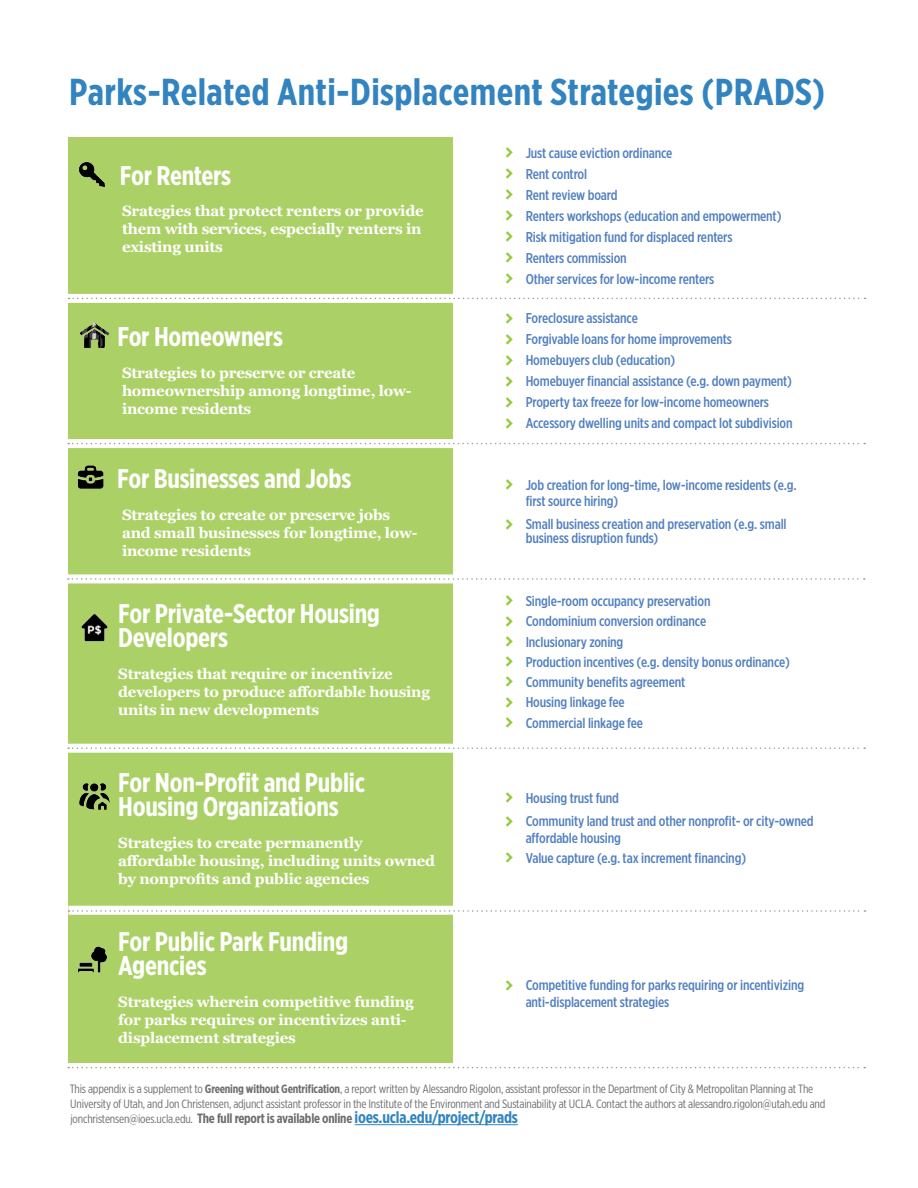
<style>
.page{position:relative;width:918px;height:1188px;background:#fff}
.page>*{position:absolute;margin:0;border:0;box-sizing:border-box;transform-origin:0 0}
.sub{font:700 37.5px "Gotham X Narrow";letter-spacing:.01em;color:#3284c1}
.subhead{font:700 27px/24px "Gotham X Narrow";letter-spacing:-.01em;color:#fff}
.body_9_5_12_5{font:700 15px/18px "Georgia";letter-spacing:-.015em;color:#fff}
.t1{font:500 14.25px/16.5px "Gotham X Narrow";letter-spacing:-.01em;color:#517fc0}
.body_9_5_12_5-2{font:700 13.5px "Gotham X Narrow";letter-spacing:-.015em;color:#6c6d70}
.body_9_5_12_5-3{font:12px/15px "Gotham X Narrow";letter-spacing:-.015em;color:#6c6d70}
.s1{font-family:"Click Bits Arrows 2";font-weight:400;font-size:13.5px;color:#96c942}
.s2{font-weight:700}
.s3{font-weight:400;font-size:12px}
.s4{font-size:16.5px;color:#3284c1}
</style>
<div class="page">
<div style="left:68px;top:138px;width:384px;height:925px;background:#abd166"></div>
<img style="left:79px;top:323px;width:31px;height:25px">
<img style="left:77px;top:465px;width:27px;height:24px">
<img style="left:81px;top:613px;width:27px;height:28px">
<img style="left:78px;top:946px;width:29px;height:27px">
<img style="left:79px;top:783px;width:31px;height:27px">
<img style="left:78px;top:161px;width:28px;height:26px">
<div style="left:67px;top:294px;width:795px;height:9px;background:#fff"></div>
<svg style="left:69px;top:298px;width:797px;height:1px"></svg>
<div style="left:67px;top:439px;width:796px;height:9px;background:#fff"></div>
<svg style="left:68px;top:443px;width:797px;height:1px"></svg>
<div style="left:67px;top:574px;width:796px;height:9px;background:#fff"></div>
<div style="left:68px;top:744px;width:795px;height:9px;background:#fff"></div>
<svg style="left:68px;top:578px;width:797px;height:2px"></svg>
<svg style="left:68px;top:747px;width:797px;height:2px"></svg>
<hr style="left:355px;top:1124px;width:163px;height:1px;background:#3284c1">
<div style="left:68px;top:906px;width:796px;height:9px;background:#fff"></div>
<svg style="left:69px;top:910px;width:796px;height:2px"></svg>
<svg style="left:68px;top:1067px;width:797px;height:1px"></svg>
<p class="sub" style="left:69px;top:68px;width:758px">Parks-Related Anti-Displacement Strategies (PRADS)</p>
<p class="subhead" style="left:120px;top:163px;width:113px">For Renters</p>
<p class="body_9_5_12_5" style="left:122px;top:202px;width:303px">Srategies that protect renters or provide them with services, especially renters in existing units</p>
<p class="subhead" style="left:117px;top:324px;width:167px">For Homeowners</p>
<p class="body_9_5_12_5" style="left:122px;top:363px;width:291px">Strategies to preserve or create homeownership among longtime, low&shy;income residents</p>
<p class="subhead" style="left:117px;top:467px;width:236px">For Businesses and Jobs</p>
<p class="body_9_5_12_5" style="left:122px;top:506px;width:297px">Strategies to create or preserve jobs and small businesses for longtime, low&shy;income residents</p>
<p class="subhead" style="left:118px;top:602px;width:263px">For Private-Sector Housing<br>Developers</p>
<p class="body_9_5_12_5" style="left:118px;top:665px;width:313px">Strategies that require or incentivize developers to produce affordable housing units in new developments</p>
<p class="subhead" style="left:118px;top:771px;width:248px">For Non-Profit and Public<br>Housing Organizations</p>
<p class="body_9_5_12_5" style="left:118px;top:834px;width:318px">Strategies to create permanently affordable housing, including units owned by nonprofits and public agencies</p>
<p class="t1" style="left:505px;top:144px;width:169px"><span class="s1">7</span> Just cause eviction ordinance</p>
<p class="t1" style="left:505px;top:165px;width:83px"><span class="s1">7</span> Rent control</p>
<p class="t1" style="left:505px;top:186px;width:114px"><span class="s1">7</span> Rent review board</p>
<p class="t1" style="left:505px;top:207px;width:278px"><span class="s1">7</span> Renters workshops (education and empowerment)</p>
<p class="t1" style="left:505px;top:228px;width:229px"><span class="s1">7</span> Risk mitigation fund for displaced renters</p>
<p class="t1" style="left:505px;top:249px;width:123px"><span class="s1">7</span> Renters commission</p>
<p class="t1" style="left:505px;top:270px;width:210px"><span class="s1">7</span> Other services for low-income renters</p>
<p class="t1" style="left:505px;top:310px;width:134px"><span class="s1">7</span> Foreclosure assistance</p>
<p class="t1" style="left:505px;top:331px;width:228px"><span class="s1">7</span> Forgivable loans for home improvements</p>
<p class="t1" style="left:505px;top:352px;width:171px"><span class="s1">7</span> Homebuyers club (education)</p>
<p class="t1" style="left:505px;top:373px;width:288px"><span class="s1">7</span> Homebuyer financial assistance (e.g. down payment)</p>
<p class="t1" style="left:505px;top:394px;width:265px"><span class="s1">7</span> Property tax freeze for low-income homeowners</p>
<p class="t1" style="left:505px;top:415px;width:289px"><span class="s1">7</span> Accessory dwelling units and compact lot subdivision</p>
<p class="t1" style="left:526px;top:476px;width:272px;text-indent:-20px"><span class="s1">7</span> Job creation for long-time, low-income residents (e.g. first source hiring)</p>
<p class="t1" style="left:526px;top:517px;width:263px;line-height:14px;text-indent:-20px"><span class="s1">7</span> Small business creation and preservation (e.g. small business disruption funds)</p>
<p class="t1" style="left:505px;top:593px;width:207px"><span class="s1">7</span> Single-room occupancy preservation</p>
<p class="t1" style="left:505px;top:613px;width:202px"><span class="s1">7</span> Condominium conversion ordinance</p>
<p class="t1" style="left:505px;top:633px;width:120px"><span class="s1">7</span> Inclusionary zoning</p>
<p class="t1" style="left:505px;top:654px;width:286px"><span class="s1">7</span> Production incentives (e.g. density bonus ordinance)</p>
<p class="t1" style="left:505px;top:674px;width:181px"><span class="s1">7</span> Community benefits agreement</p>
<p class="t1" style="left:505px;top:694px;width:121px"><span class="s1">7</span> Housing linkage fee</p>
<p class="t1" style="left:505px;top:714px;width:139px"><span class="s1">7</span> Commercial linkage fee</p>
<p class="t1" style="left:505px;top:790px;width:115px"><span class="s1">7</span> Housing trust fund</p>
<p class="t1" style="left:526px;top:813px;width:289px;text-indent:-20px"><span class="s1">7</span> Community land trust and other nonprofit- or city-owned affordable housing</p>
<p class="t1" style="left:505px;top:850px;width:242px"><span class="s1">7</span> Value capture (e.g. tax increment financing)</p>
<p class="subhead" style="left:118px;top:930px;width:231px">For Public Park Funding<br>Agencies</p>
<p class="body_9_5_12_5" style="left:118px;top:993px;width:297px">Strategies wherein competitive funding for parks requires or incentivizes anti&shy;displacement strategies</p>
<p class="body_9_5_12_5-3" style="left:70px;top:1081px;width:757px">This appendix is a supplement to <span class="s2">Greening without Gentrification</span>, a report written by Alessandro Rigolon, assistant professor in the Department of City &amp; Metropolitan Planning at The<br>University of Utah, and Jon Christensen, adjunct assistant professor in the Institute of the Environment and Sustainability at UCLA. Contact the authors at alessandro.rigolon@utah.edu and</p>
<p class="body_9_5_12_5-2" style="left:70px;top:1110px;width:449px"><span class="s3">jonchristensen@ioes.ucla.edu.</span> The full report is available online <span class="s4">ioes.ucla.edu/project/prads</span></p>
<p class="t1" style="left:526px;top:977px;width:280px;text-indent:-20px"><span class="s1">7</span> Competitive funding for parks requiring or incentivizing anti-displacement strategies</p>
</div>
